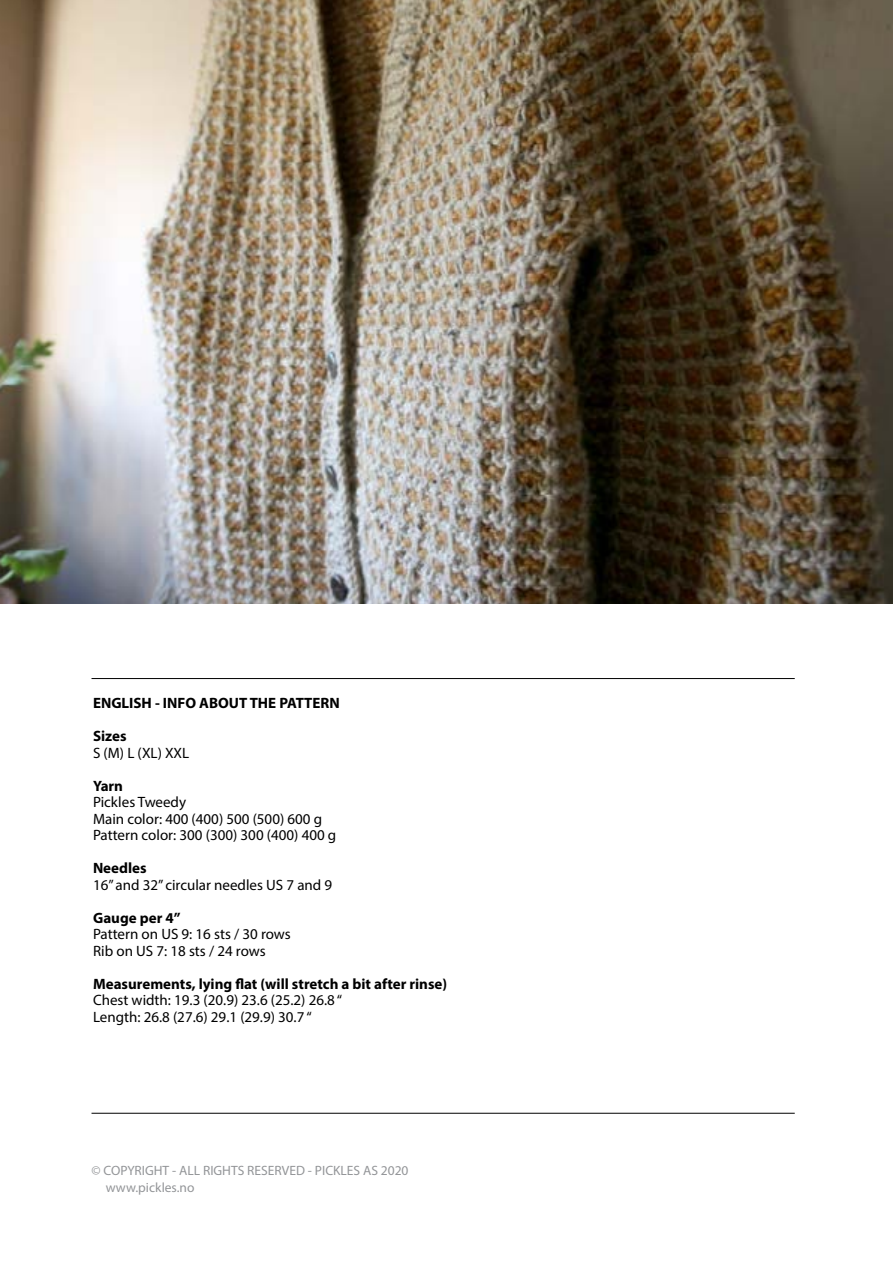
<style>
.page{position:relative;width:893px;height:1263px;background:#fff}
.page>*{position:absolute;margin:0;border:0;box-sizing:border-box;transform-origin:0 0}
.t1{font:15px/16.5px "Myriad Pro";color:#000}
.t2{font:700 15px "Myriad Pro";color:#000}
.t3{font:13.5px/17.5px "Myriad Pro";color:#939598}
</style>
<div class="page">
<hr style="left:92px;top:1113px;width:703px;height:1px;background:#000">
<hr style="left:92px;top:678px;width:703px;height:1px;background:#000">
<img style="left:0;top:0;width:893px;height:603px">
<p class="t2" style="left:93px;top:693px;width:248px">ENGLISH - INFO ABOUT THE PATTERN</p>
<p class="t2" style="left:93px;top:726px;width:35px">Sizes</p>
<p class="t1" style="left:93px;top:744px;width:98px">S (M) L (XL) XXL</p>
<p class="t2" style="left:93px;top:776px;width:32px">Yarn</p>
<p class="t1" style="left:93px;top:794px;width:245px">Pickles Tweedy<br>Main color: 400 (400) 500 (500) 600 g<br>Pattern color: 300 (300) 300 (400) 400 g</p>
<p class="t2" style="left:93px;top:858px;width:55px">Needles</p>
<p class="t1" style="left:93px;top:876px;width:241px">16” and 32” circular needles US 7 and 9</p>
<p class="t2" style="left:93px;top:908px;width:89px">Gauge per 4”</p>
<p class="t1" style="left:93px;top:926px;width:199px">Pattern on US 9: 16 sts / 30 rows<br>Rib on US 7: 18 sts / 24 rows</p>
<p class="t2" style="left:93px;top:974px;width:356px">Measurements, lying flat (will stretch a bit after rinse)</p>
<p class="t1" style="left:93px;top:992px;width:251px">Chest width: 19.3 (20.9) 23.6 (25.2) 26.8 “<br>Length: 26.8 (27.6) 29.1 (29.9) 30.7 “</p>
<p class="t3" style="left:106px;top:1161px;width:304px;text-indent:-14px">© COPYRIGHT - ALL RIGHTS RESERVED - PICKLES AS 2020 www.pickles.no</p>
</div>
